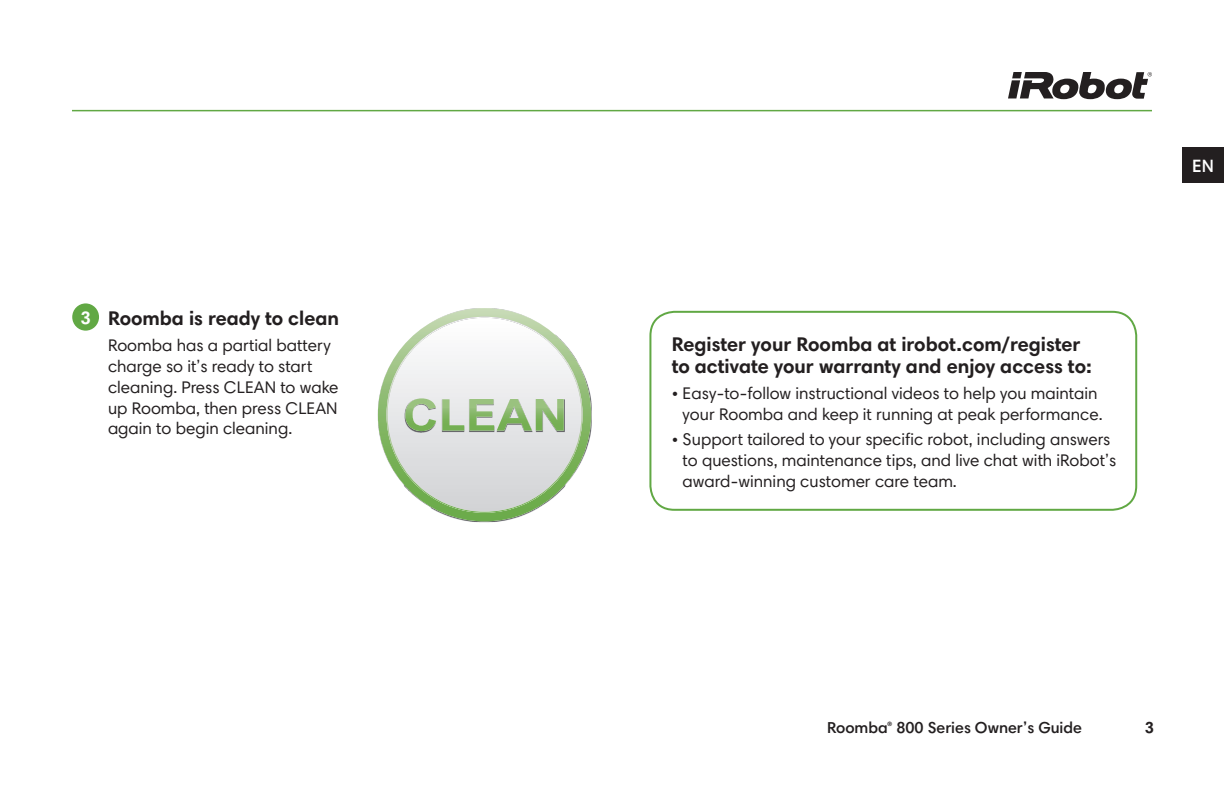
<style>
.page{position:relative;width:1224px;height:792px;background:#fff}
.page>*{position:absolute;margin:0;border:0;box-sizing:border-box;transform-origin:0 0}
.t1{font:700 20px/22px "Harmonia Sans Pro";color:#231f20}
.t2{font:600 18px "Harmonia Sans Pro";color:#fff}
.t3{font:700 18px "Harmonia Sans Pro";color:#fff}
.t4{font:17px/21px "Harmonia Sans Pro";color:#231f20}
.t5{font:600 16px "Harmonia Sans Pro";color:#231f20}
.t6{font:700 16px "Harmonia Sans Pro";color:#231f20}
</style>
<div class="page">
<svg style="left:1008px;top:72px;width:144px;height:27px"></svg>
<hr style="left:72px;top:110px;width:1080px;height:1px;background:#61a844">
<div style="left:1182px;top:147px;width:42px;height:36px;background:#231f20"></div>
<img style="left:591px;top:399px;width:1px;height:32px">
<img style="left:467px;top:521px;width:35px;height:1px">
<svg style="left:378px;top:308px;width:213px;height:213px"></svg>
<img style="left:387px;top:317px;width:196px;height:196px">
<svg style="left:388px;top:318px;width:194px;height:194px"></svg>
<div style="left:72px;top:303px;width:27px;height:28px;background:#61a844;border-radius:50%"></div>
<div style="left:649px;top:311px;width:488px;height:200px;border:2px solid #61a844;border-radius:24px"></div>
<p class="t3" style="left:80px;top:306px;width:12px">3</p>
<p class="t1" style="left:108px;top:307px;width:233px">Roomba is ready to clean</p>
<p class="t4" style="left:108px;top:334px;width:232px">Roomba has a partial battery charge so it’s ready to start cleaning. Press CLEAN to wake up Roomba, then press CLEAN again to begin cleaning.</p>
<p class="t1" style="left:672px;top:333px;width:422px">Register your Roomba at irobot.com/register to activate your warranty and enjoy access to:</p>
<p class="t4" style="left:672px;top:382px;width:432px;text-align:right">• Easy-to-follow instructional videos to help you maintain your Roomba and keep it running at peak performance.</p>
<p class="t4" style="left:683px;top:429px;width:435px;text-indent:-11px">• Support tailored to your specific robot, including answers to questions, maintenance tips, and live chat with iRobot’s award-winning customer care team.</p>
<p class="t2" style="left:1192px;top:154px;width:23px">EN</p>
<p class="t5" style="left:827px;top:718px;width:256px">Roomba<sup>®</sup> 800 Series Owner’s Guide</p>
<p class="t6" style="left:1145px;top:717px;width:11px">3</p>
</div>
